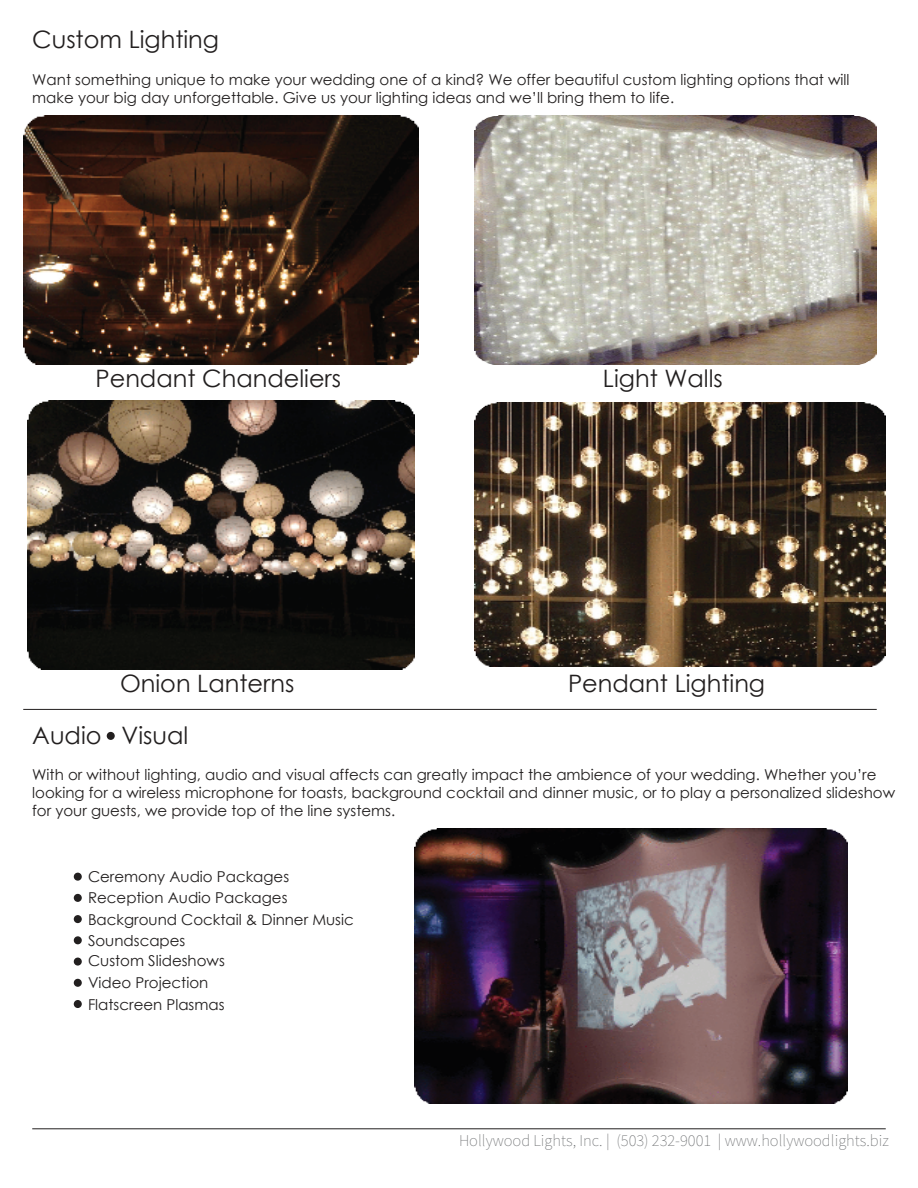
<style>
.page{position:relative;width:918px;height:1188px;background:#fff}
.page>*{position:absolute;margin:0;border:0;box-sizing:border-box;transform-origin:0 0}
.t1{font:24px "Century Gothic";color:#221f1f}
.t2{font:200 16.5px "Source Sans Pro";color:#6c6e70}
.t3{font:15px/21.5px "Century Gothic";color:#221f1f}
</style>
<div class="page">
<hr style="left:32px;top:1128px;width:854px;height:1px;background:#221f1f">
<img style="left:23px;top:116px;width:395px;height:248px">
<hr style="left:23px;top:709px;width:854px;height:1px;background:#221f1f">
<div style="left:75px;top:873px;width:6px;height:7px;background:#221f1f;border-radius:50%"></div>
<div style="left:74px;top:873px;width:8px;height:8px;border:2px solid #221f1f;border-radius:50%"></div>
<div style="left:74px;top:894px;width:8px;height:8px;border:2px solid #221f1f;border-radius:50%"></div>
<div style="left:74px;top:915px;width:8px;height:8px;border:2px solid #221f1f;border-radius:50%"></div>
<div style="left:75px;top:937px;width:6px;height:7px;background:#221f1f;border-radius:50%"></div>
<div style="left:74px;top:936px;width:8px;height:8px;border:2px solid #221f1f;border-radius:50%"></div>
<div style="left:75px;top:958px;width:6px;height:7px;background:#221f1f;border-radius:50%"></div>
<div style="left:74px;top:958px;width:8px;height:8px;border:2px solid #221f1f;border-radius:50%"></div>
<div style="left:74px;top:979px;width:8px;height:8px;border:2px solid #221f1f;border-radius:50%"></div>
<div style="left:74px;top:1000px;width:8px;height:8px;border:2px solid #221f1f;border-radius:50%"></div>
<img style="left:475px;top:403px;width:411px;height:264px">
<img style="left:475px;top:116px;width:402px;height:248px">
<div style="left:107px;top:733px;width:7px;height:6px;background:#221f1f;border-radius:50%"></div>
<div style="left:107px;top:732px;width:8px;height:8px;border:2px solid #221f1f;border-radius:50%"></div>
<img style="left:27px;top:401px;width:387px;height:268px">
<img style="left:414px;top:829px;width:434px;height:275px">
<h1 class="t1" style="left:32px;top:30px;width:188px">Custom Lighting</h1>
<p class="t3" style="left:32px;top:72px;width:819px;line-height:18px">Want something unique to make your wedding one of a kind? We offer beautiful custom lighting options that will make your big day unforgettable. Give us your lighting ideas and we’ll bring them to life.</p>
<h1 class="t1" style="left:96px;top:362px;width:247px">Pendant Chandeliers</h1>
<h1 class="t1" style="left:603px;top:369px;width:121px">Light Walls</h1>
<h1 class="t1" style="left:120px;top:666px;width:176px">Onion Lanterns</h1>
<h1 class="t1" style="left:568px;top:674px;width:199px">Pendant Lighting</h1>
<h1 class="t1" style="left:32px;top:726px;width:157px">Audio Visual</h1>
<p class="t3" style="left:32px;top:767px;width:864px;line-height:18px">With or without lighting, audio and visual affects can greatly impact the ambience of your wedding. Whether you’re looking for a wireless microphone for toasts, background cocktail and dinner music, or to play a personalized slideshow for your guests, we provide top of the line systems.</p>
<p class="t3" style="left:88px;top:867px;width:267px">Ceremony Audio Packages<br>Reception Audio Packages<br>Background Cocktail &amp; Dinner Music<br>Soundscapes<br>Custom Slideshows<br>Video Projection<br>Flatscreen Plasmas</p>
<p class="t2" style="left:459px;top:1134px;width:432px">Hollywood Lights, Inc. | (503) 232-9001 | www.hollywoodlights.biz</p>
</div>
